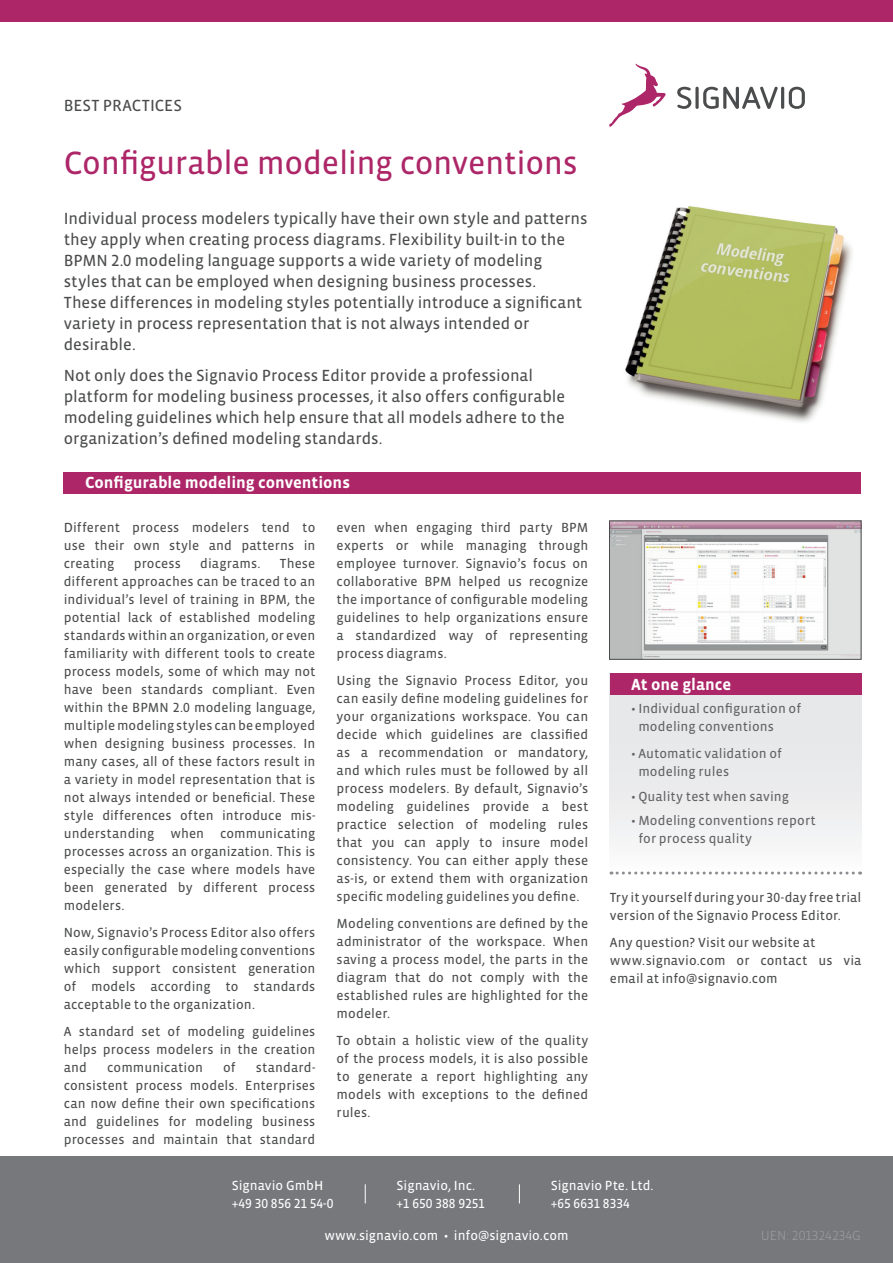
<style>
.page{position:relative;width:893px;height:1263px;background:#fff}
.page>*{position:absolute;margin:0;border:0;box-sizing:border-box;transform-origin:0 0}
.t1{font:33px "Vista Sans OT";letter-spacing:-.01em;color:#ad2668}
.t2{font:16.5px/21px "Vista Sans OT";color:#4b4c4d}
.t3{font:700 16.5px "Vista Sans OT";color:#fff}
.t4{font:13.5px/18px "Vista Sans OT";letter-spacing:.01em;color:#4b4c4d;text-align:justify}
.t5{font:13.5px/18px "Vista Sans OT";letter-spacing:.005em;color:#636366}
.t6{font:13.5px/18px "Vista Sans OT";color:#fff}
.t7{font:300 13.5px "Vista Sans OT";color:#9d9fa2}
</style>
<div class="page">
<svg style="left:609px;top:673px;width:252px;height:201px"></svg>
<svg style="left:677px;top:87px;width:128px;height:22px"></svg>
<hr style="left:781px;top:87px;width:3px;height:22px;background:#4b4c4d;border-radius:2px">
<div style="left:610px;top:673px;width:251px;height:21px;background:#ad2668"></div>
<svg style="left:611px;top:871px;width:250px;height:3px"></svg>
<div style="left:0;top:0;width:893px;height:21px;background:#ad2668"></div>
<div style="left:64px;top:472px;width:797px;height:21px;background:#ad2668"></div>
<svg style="left:609px;top:64px;width:57px;height:63px"></svg>
<img style="left:611px;top:523px;width:248px;height:134px">
<img style="left:625px;top:206px;width:227px;height:216px">
<div style="left:0;top:1157px;width:893px;height:106px;background:#76787b"></div>
<svg style="left:365px;top:1184px;width:1px;height:19px"></svg>
<svg style="left:519px;top:1184px;width:1px;height:19px"></svg>
<p class="t2" style="left:64px;top:95px;width:120px">BEST PRACTICES</p>
<h1 class="t1" style="left:64px;top:146px;width:515px">Configurable modeling conventions</h1>
<p class="t2" style="left:64px;top:208px;width:525px">Individual process modelers typically have their own style and patterns they apply when creating process diagrams. Flexibility built-in to the BPMN 2.0 modeling language supports a wide variety of modeling styles that can be employed when designing business processes.<br>These differences in modeling styles potentially introduce a significant variety in process representation that is not always intended or desirable.</p>
<p class="t2" style="left:64px;top:365px;width:503px">Not only does the Signavio Process Editor provide a professional platform for modeling business processes, it also offers configurable modeling guidelines which help ensure that all models adhere to the organization’s defined modeling standards.</p>
<p class="t3" style="left:85px;top:474px;width:266px">Configurable modeling conventions</p>
<p class="t4" style="left:64px;top:519px;width:253px">Different process modelers tend to use their own style and patterns in creating</p>
<p class="t4" style="left:64px;top:555px;width:253px;text-indent:216px">These different approaches can be traced to an individual’s level of training in BPM, the potential lack of established modeling standards within an organization, or even familiarity with different tools to create process models, some of which may not have been standards compliant. Even within the BPMN 2.0 modeling language, multiple modeling styles can be employed when designing business processes. In many cases, all of these factors result in a variety in model representation that is not always intended or beneficial. These style differences often introduce mis&shy;understanding when communicating processes across an organization. This is especially the case where models have been generated by different process modelers.</p>
<p class="t4" style="left:64px;top:924px;width:253px">Now, Signavio’s Process Editor also offers easily configurable modeling conventions which support consistent generation of models according to standards acceptable to the organization.</p>
<p class="t4" style="left:64px;top:1023px;width:253px">A standard set of modeling guidelines helps process modelers in the creation and</p>
<p class="t4" style="left:134px;top:555px;width:49px">process</p>
<p class="t4" style="left:200px;top:555px;width:62px">diagrams.</p>
<p class="t4" style="left:64px;top:1059px;width:253px;text-indent:192px">standard&shy;consistent process models. Enterprises can now define their own specifications and guidelines for modeling business processes and maintain that standard</p>
<p class="t4" style="left:107px;top:1059px;width:97px">communication</p>
<p class="t4" style="left:223px;top:1059px;width:14px">of</p>
<p class="t4" style="left:337px;top:519px;width:253px">even when engaging third party BPM experts or while managing through employee turnover. Signavio’s focus on collaborative BPM helped us recognize the importance of configurable modeling guidelines to help organizations ensure a standardized way of representing process diagrams.</p>
<p class="t4" style="left:337px;top:672px;width:253px">Using the Signavio Process Editor, you can easily define modeling guidelines for your organizations workspace. You can decide which guidelines are classified as a recommendation or mandatory, and which rules must be followed by all process modelers. By default, Signavio’s modeling guidelines provide a best practice selection of modeling rules that you can apply to insure model consistency. You can either apply these as-is, or extend them with organization specific modeling guidelines you define.</p>
<p class="t4" style="left:337px;top:915px;width:253px">Modeling conventions are defined by the administrator of the workspace. When saving a process model, the parts in the diagram that do not comply with the established rules are highlighted for the modeler.</p>
<p class="t4" style="left:337px;top:1032px;width:253px">To obtain a holistic view of the quality of the process models, it is also possible to generate a report highlighting any models with exceptions to the defined rules.</p>
<p class="t3" style="left:631px;top:676px;width:102px">At one glance</p>
<p class="t5" style="left:638px;top:700px;width:164px;text-indent:-7px">• Individual configuration of modeling conventions</p>
<p class="t5" style="left:638px;top:745px;width:145px;text-indent:-7px">• Automatic validation of modeling rules</p>
<p class="t5" style="left:631px;top:787px;width:160px">• Quality test when saving</p>
<p class="t5" style="left:638px;top:812px;width:179px;text-indent:-7px">• Modeling conventions report for process quality</p>
<p class="t4" style="left:610px;top:888px;width:253px">Try it yourself during your 30-day free trial version of the Signavio Process Editor.</p>
<p class="t4" style="left:610px;top:933px;width:253px;text-align:left">Any question? Visit our website at www.signavio.com or contact us via email at info@signavio.com</p>
<p class="t6" style="left:232px;top:1177px;width:103px">Signavio GmbH +49 30 856 21 54-0</p>
<p class="t6" style="left:397px;top:1177px;width:90px">Signavio, Inc. +1 650 388 9251</p>
<p class="t6" style="left:551px;top:1177px;width:105px">Signavio Pte. Ltd. +65 6631 8334</p>
<p class="t6" style="left:324px;top:1227px;width:246px">www.signavio.com • info@signavio.com</p>
<p class="t7" style="left:761px;top:1229px;width:102px">UEN: 201324234G</p>
</div>
